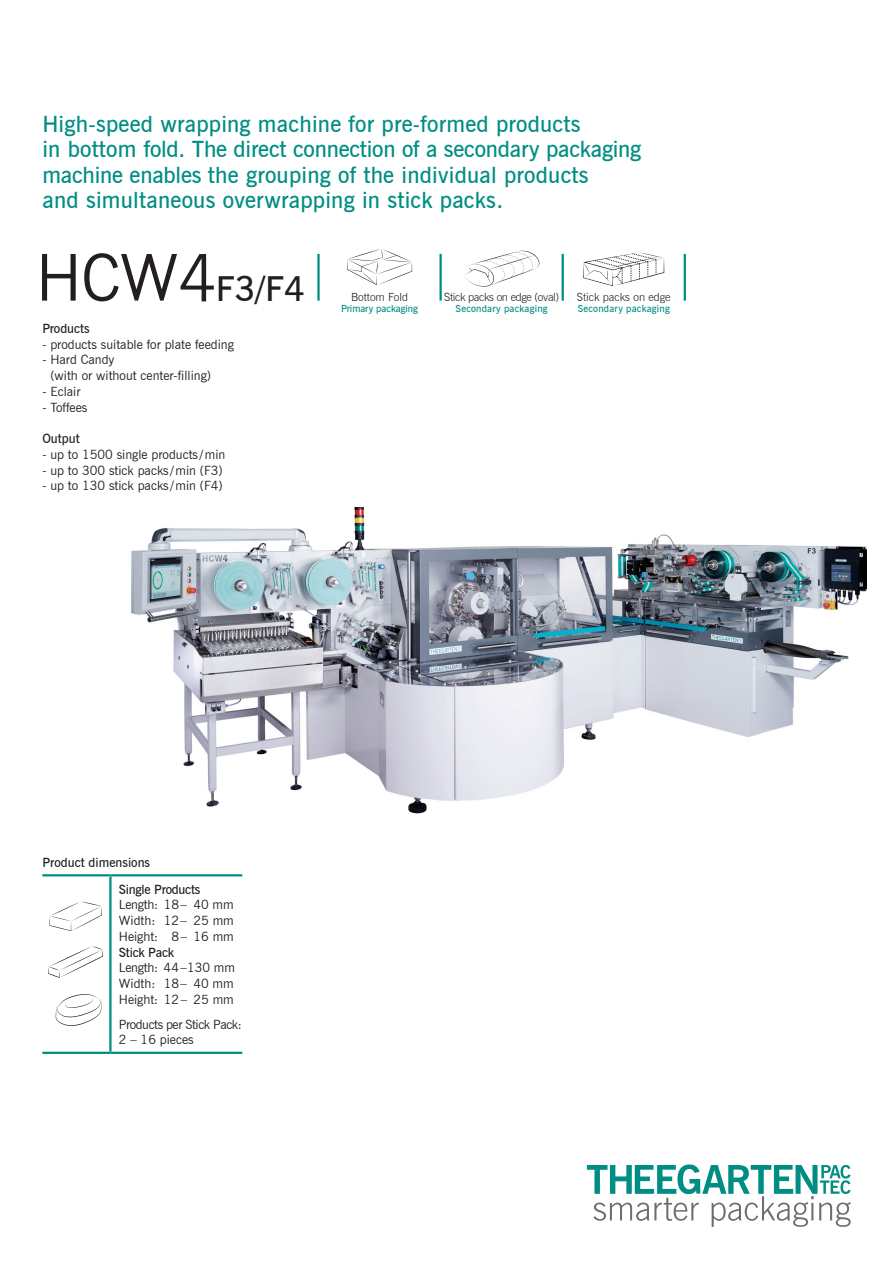
<style>
.page{position:relative;width:893px;height:1263px;background:#fff}
.page>*{position:absolute;margin:0;border:0;box-sizing:border-box;transform-origin:0 0}
.t1{font:600 34.5px "News Gothic BT";color:#231f20}
.t2{font:600 22.5px/25.5px "News Gothic BT";letter-spacing:.01em;color:#008e84}
.t3{font:12.75px/15.8px "News Gothic BT";color:#231f20;text-align:justify}
.t4{font:600 12.75px/26.1px "News Gothic BT";color:#231f20}
.t5{font:12.75px/15.8px "News Gothic BT";letter-spacing:-.035em;color:#231f20}
.t6{font:600 12.75px "News Gothic BT";letter-spacing:-.02em;color:#231f20}
.t7{font:300 11.25px "News Gothic BT";color:#231f20}
.t8{font:300 11.25px "News Gothic BT";letter-spacing:-.03em;color:#231f20}
.t9{font:600 9.75px "News Gothic BT";letter-spacing:.02em;color:#008e84}
.t10{font:600 9.75px "News Gothic BT";letter-spacing:-.005em;color:#008e84}
.s1{font-weight:400;font-size:64.5px}
</style>
<div class="page">
<svg style="left:587px;top:1164px;width:263px;height:63px"></svg>
<hr style="left:317px;top:254px;width:2px;height:47px;background:#008e84">
<hr style="left:439px;top:254px;width:2px;height:47px;background:#008e84">
<hr style="left:561px;top:254px;width:3px;height:47px;background:#008e84">
<hr style="left:683px;top:254px;width:3px;height:47px;background:#008e84">
<svg style="left:347px;top:249px;width:65px;height:36px"></svg>
<svg style="left:464px;top:251px;width:75px;height:36px"></svg>
<svg style="left:583px;top:252px;width:81px;height:34px"></svg>
<hr style="left:110px;top:874px;width:132px;height:2px;background:#008e84">
<hr style="left:109px;top:876px;width:2px;height:176px;background:#008e84">
<hr style="left:110px;top:1052px;width:132px;height:2px;background:#008e84">
<hr style="left:42px;top:874px;width:68px;height:2px;background:#008e84">
<hr style="left:42px;top:1052px;width:68px;height:2px;background:#008e84">
<svg style="left:48px;top:946px;width:55px;height:32px"></svg>
<svg style="left:49px;top:902px;width:53px;height:29px"></svg>
<svg style="left:56px;top:994px;width:46px;height:32px"></svg>
<img style="left:132px;top:507px;width:734px;height:306px">
<h2 class="t2" style="left:42px;top:111px;width:600px">High-speed wrapping machine for pre-formed products<br>in bottom fold. The direct connection of a secondary packaging machine enables the grouping of the individual products<br>and simultaneous overwrapping in stick packs.</h2>
<h1 class="t1" style="left:36px;top:267px;width:271px"><span class="s1">HCW4</span>F3/F4</h1>
<p class="t4" style="left:42px;top:315px;width:49px">Products</p>
<p class="t3" style="left:42px;top:336px;width:193px">- products suitable for plate feeding</p>
<p class="t3" style="left:50px;top:352px;width:162px;text-indent:-8px">- Hard Candy<br>(with or without center-filling)</p>
<p class="t3" style="left:42px;top:383px;width:40px">- Eclair</p>
<p class="t3" style="left:42px;top:399px;width:47px">- Toffees</p>
<p class="t4" style="left:42px;top:426px;width:39px">Output</p>
<p class="t3" style="left:42px;top:446px;width:184px">- up to 1500 single products / min</p>
<p class="t3" style="left:42px;top:462px;width:182px">- up to 300 stick packs / min (F3)</p>
<p class="t3" style="left:42px;top:478px;width:182px">- up to 130 stick packs / min (F4)</p>
<p class="t7" style="left:351px;top:290px;width:58px">Bottom Fold</p>
<p class="t8" style="left:444px;top:290px;width:117px">Stick packs on edge (oval)</p>
<p class="t7" style="left:577px;top:290px;width:95px">Stick packs on edge</p>
<p class="t10" style="left:341px;top:303px;width:78px">Primary packaging</p>
<p class="t9" style="left:455px;top:303px;width:93px">Secondary packaging</p>
<p class="t9" style="left:577px;top:303px;width:93px">Secondary packaging</p>
<p class="t4" style="left:119px;top:850px;width:83px;text-indent:-77px">Product dimensions<br>Single Products</p>
<p class="t3" style="left:119px;top:897px;width:116px">Length: 18 – 40 mm Width: 12 – 25 mm Height: 8 – 16 mm</p>
<p class="t6" style="left:119px;top:944px;width:57px">Stick Pack</p>
<p class="t3" style="left:119px;top:960px;width:118px">Length: 44 – 130 mm Width: 18 – 40 mm Height: 12 – 25 mm</p>
<p class="t5" style="left:119px;top:1016px;width:124px">Products per Stick Pack:<br>2 – 16 pieces</p>
</div>
